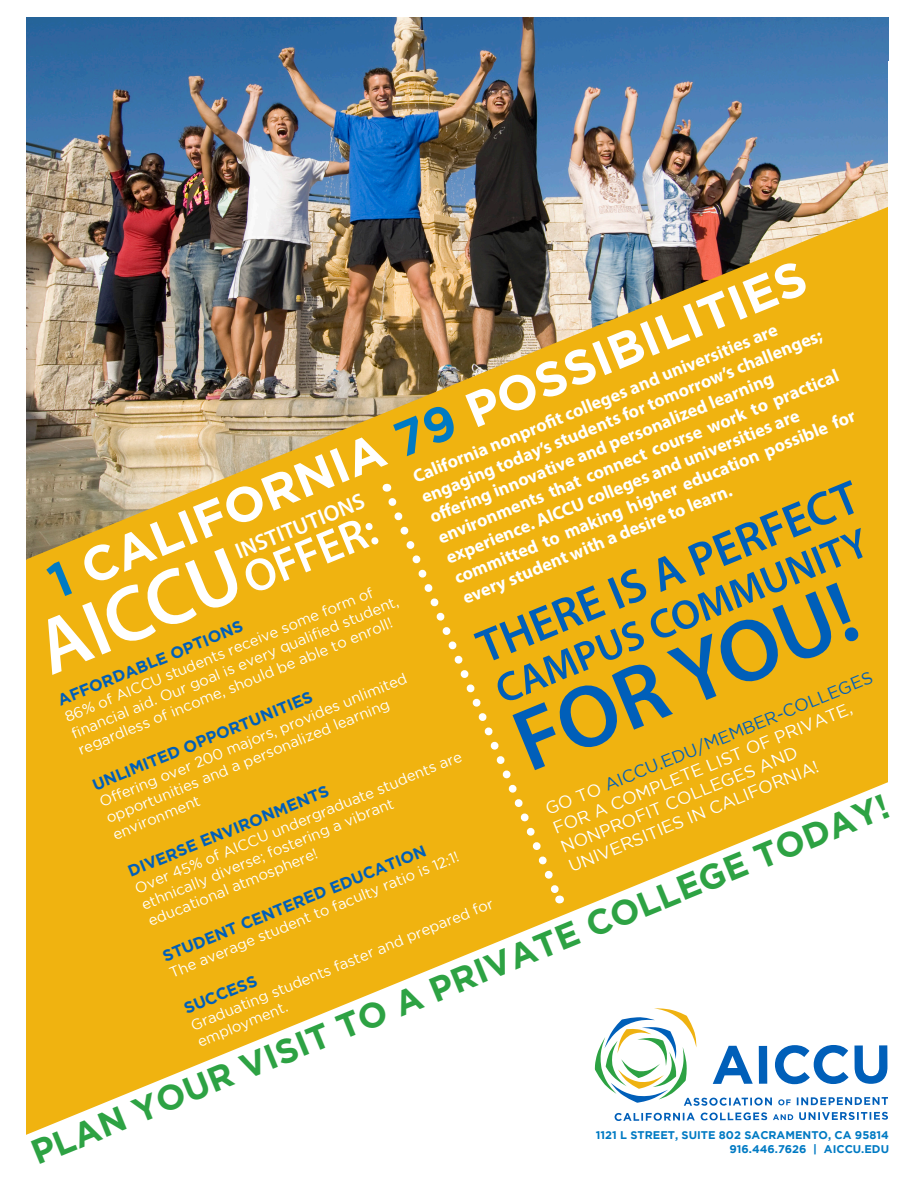
<style>
.page{position:relative;width:918px;height:1188px;background:#fff}
.page>*{position:absolute;margin:0;border:0;box-sizing:border-box;transform-origin:0 0}
.t1{font:600 88.2px "Myriad Pro";color:#005fb9}
.t2{font:600 78.6px "Myriad Pro";color:#fff}
.t3{font:700 48.9px "Gotham";color:#fff}
.t4{font:600 47.25px "Myriad Pro";color:#005fb9}
.t5{font:600 45.9px "Myriad Pro";color:#fff}
.t6{font:600 41.25px "Myriad Pro";color:#005fb9}
.t7{font:700 34.65px "Gotham";color:#2da243}
.t8{font:600 22.5px "Myriad Pro";color:#fff}
.t9{font:700 18.15px/21.9px "Myriad Pro";color:#fff}
.t10{font:17.1px "Gotham";color:#fff}
.t11{font:17.1px "Gotham";color:#005fb9}
.t12{font:700 16.05px "Gotham";color:#005fb9}
.t13{font:14.7px/17.7px "Gotham";color:#fff}
.t14{font:700 11.1px "Gotham";color:#007ac3}
.s1{color:#007ac3}
.s2{color:#fff}
</style>
<div class="page">
<img style="left:27px;top:17px;width:861px;height:184px">
<img style="left:27px;top:201px;width:861px;height:569px">
<svg style="left:26px;top:770px;width:862px;height:365px;fill:#f0b310"></svg>
<div style="left:382px;top:492px;width:184px;height:411px;background:#f0b310"></div>
<svg style="left:615px;top:1113px;width:80px;height:8px"></svg>
<svg style="left:701px;top:1112px;width:66px;height:9px"></svg>
<svg style="left:773px;top:1114px;width:20px;height:6px"></svg>
<svg style="left:799px;top:1112px;width:89px;height:8px"></svg>
<svg style="left:595px;top:1008px;width:293px;height:98px"></svg>
<p class="t3" style="left:39px;top:555px;width:816px;rotate:-22deg"><span class="s1">1</span> CALIFORNIA <span class="s1">79</span> POSSIBILITIES</p>
<p class="t9" style="left:409px;top:466px;width:394px;rotate:-22deg">California nonprofi t colleges and universities are</p>
<p class="t9" style="left:418px;top:486px;width:433px;rotate:-22deg">engaging today’s students for tomorrow’s challenges;</p>
<p class="t9" style="left:434px;top:526px;width:433px;rotate:-22deg">environments that connect course work to practical experience. AICCU colleges and universities are</p>
<p class="t9" style="left:426px;top:506px;width:371px;rotate:-22deg">off ering innovative and personalized learning</p>
<p class="t9" style="left:451px;top:567px;width:433px;rotate:-22deg">committed to making higher education possible for</p>
<p class="t4" style="left:468px;top:621px;width:409px;rotate:-22deg">THERE IS A PERFECT</p>
<p class="t9" style="left:459px;top:587px;width:291px;rotate:-22deg">every student with a desire to learn.</p>
<p class="t8" style="left:231px;top:539px;width:139px;rotate:-22deg">INSTITUTIONS</p>
<p class="t5" style="left:235px;top:553px;width:141px;rotate:-22deg">OFFER:</p>
<p class="t12" style="left:55px;top:692px;width:200px;rotate:-22deg">AFFORDABLE OPTIONS</p>
<p class="t6" style="left:487px;top:666px;width:400px;rotate:-22deg">CAMPUS COMMUNITY</p>
<p class="t2" style="left:22px;top:604px;width:215px;rotate:-22deg">AICCU</p>
<p class="t1" style="left:497px;top:692px;width:363px;rotate:-22deg">FOR YOU!</p>
<p class="t13" style="left:62px;top:708px;width:334px;rotate:-22deg">86% of AICCU students receive some form of</p>
<p class="t13" style="left:68px;top:725px;width:353px;rotate:-22deg">fi nancial aid. Our goal is every qualifi ed student, regardless of income, should be able to enroll!</p>
<p class="t11" style="left:542px;top:800px;width:354px;rotate:-22deg"><span class="s2">GO TO</span> AICCU.EDU/MEMBER-COLLEGES</p>
<p class="t13" style="left:96px;top:793px;width:332px;rotate:-22deg">Offering over 200 majors, provides unlimited</p>
<p class="t12" style="left:90px;top:776px;width:238px;rotate:-22deg">UNLIMITED OPPORTUNITIES</p>
<p class="t13" style="left:103px;top:810px;width:306px;rotate:-22deg">opportunities and a personalized learning</p>
<p class="t10" style="left:550px;top:819px;width:323px;rotate:-22deg">FOR A COMPLETE LIST OF PRIVATE,</p>
<p class="t10" style="left:558px;top:839px;width:256px;rotate:-22deg">NONPROFIT COLLEGES AND</p>
<p class="t13" style="left:132px;top:879px;width:353px;rotate:-22deg">Over 45% of AICCU undergraduate students are ethnically diverse; fostering a vibrant</p>
<p class="t10" style="left:566px;top:858px;width:270px;rotate:-22deg">UNIVERSITIES IN CALIFORNIA!</p>
<p class="t12" style="left:125px;top:863px;width:217px;rotate:-22deg">DIVERSE ENVIRONMENTS</p>
<p class="t7" style="left:25px;top:1134px;width:925px;rotate:-22deg">PLAN YOUR VISIT TO A PRIVATE COLLEGE TODAY!</p>
<p class="t13" style="left:110px;top:827px;width:94px;rotate:-22deg">environment</p>
<p class="t12" style="left:160px;top:948px;width:285px;rotate:-22deg">STUDENT CENTERED EDUCATION</p>
<p class="t13" style="left:145px;top:913px;width:183px;rotate:-22deg">educational atmosphere!</p>
<p class="t13" style="left:167px;top:965px;width:313px;rotate:-22deg">The average student to faculty ratio is 12:1!</p>
<p class="t12" style="left:181px;top:1000px;width:79px;rotate:-22deg">SUCCESS</p>
<p class="t13" style="left:188px;top:1017px;width:327px;rotate:-22deg">Graduating students faster and prepared for</p>
<p class="t13" style="left:195px;top:1034px;width:98px;rotate:-22deg">employment.</p>
<p class="t14" style="left:596px;top:1129px;width:294px">1121 L STREET, SUITE 802 SACRAMENTO, CA 95814</p>
<p class="t14" style="left:729px;top:1142px;width:161px">916.446.7626 | AICCU.EDU</p>
</div>
